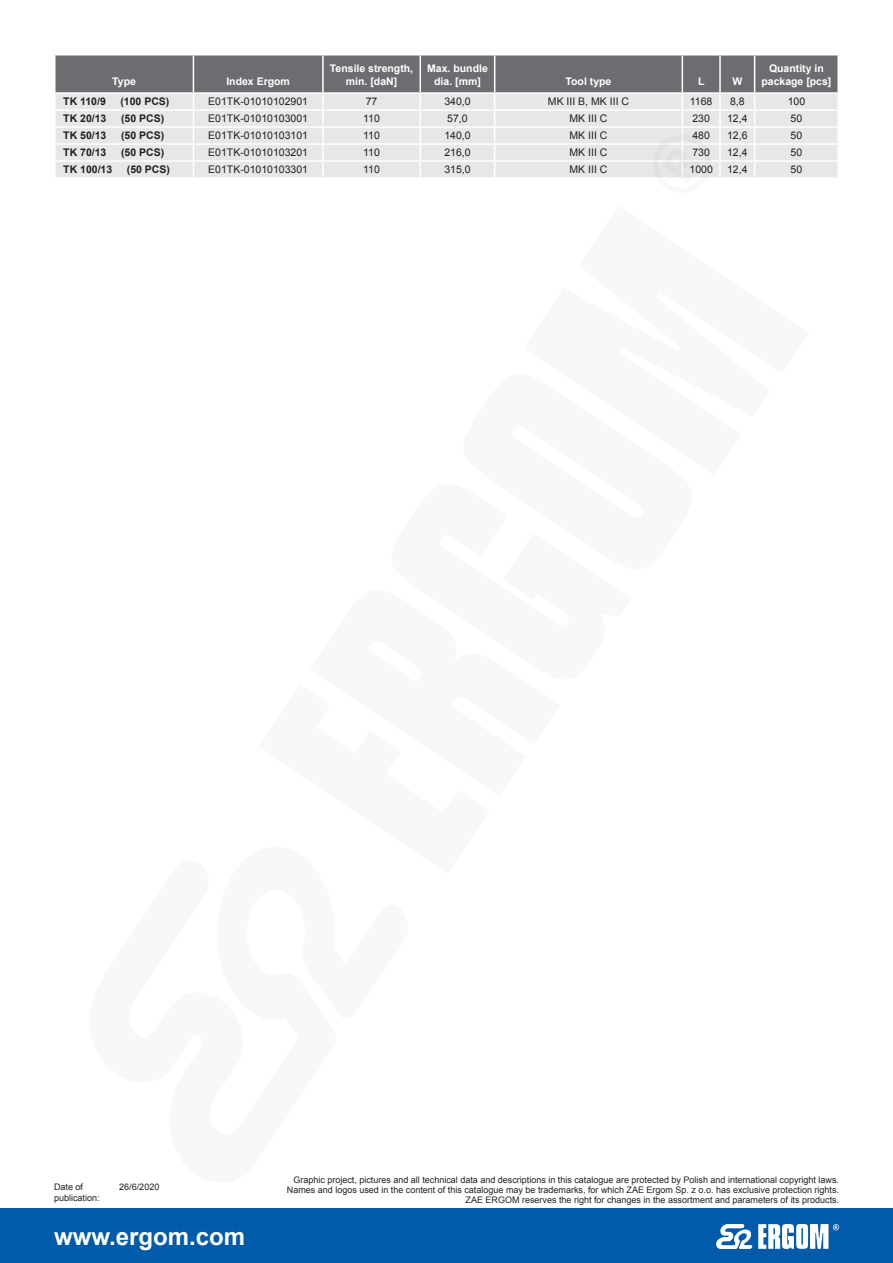
<style>
.page{position:relative;width:893px;height:1263px;background:#fff}
.page>*{position:absolute;margin:0;border:0;box-sizing:border-box;transform-origin:0 0}
.t1{font:700 24px "Arial";color:#fff}
.tabela-body{font:10.5px "Arial";color:#231f20}
.tabela-naglowek{font:700 10.5px/12.6px "Arial";color:#fff;text-align:center}
.tabela-body-bold{font:700 10.5px "Arial";color:#231f20}
.t2{font:9px/9.8px "Arial";color:#231f20;text-align:right}
</style>
<div class="page">
<div style="left:0;top:1209px;width:893px;height:54px;background:#015aaa"></div>
<svg style="left:716px;top:1224px;width:123px;height:25px"></svg>
<svg style="left:55px;top:55px;width:783px;height:122px;background:#c3c4c6"></svg>
<p class="tabela-naglowek" style="left:112px;top:75px;width:25px">Type</p>
<p class="tabela-naglowek" style="left:226px;top:75px;width:65px">Index Ergom</p>
<p class="tabela-naglowek" style="left:330px;top:62px;width:85px">Tensile strength, min. [daN]</p>
<p class="tabela-naglowek" style="left:427px;top:62px;width:62px">Max. bundle dia. [mm]</p>
<p class="tabela-naglowek" style="left:566px;top:75px;width:47px">Tool type</p>
<p class="tabela-naglowek" style="left:698px;top:75px;width:8px">L</p>
<p class="tabela-naglowek" style="left:732px;top:75px;width:11px">W</p>
<p class="tabela-naglowek" style="left:761px;top:62px;width:72px">Quantity in package [pcs]</p>
<p class="tabela-body-bold" style="left:63px;top:95px;width:44px">TK 110/9</p>
<p class="tabela-body-bold" style="left:120px;top:95px;width:51px">(100 PCS)</p>
<p class="tabela-body" style="left:208px;top:95px;width:101px">E01TK-01010102901</p>
<p class="tabela-body" style="left:366px;top:95px;width:13px">77</p>
<p class="tabela-body" style="left:444px;top:95px;width:28px">340,0</p>
<p class="tabela-body" style="left:548px;top:95px;width:83px">MK III B, MK III C</p>
<p class="tabela-body" style="left:690px;top:95px;width:24px">1168</p>
<p class="tabela-body" style="left:730px;top:95px;width:16px">8,8</p>
<p class="tabela-body" style="left:788px;top:95px;width:19px">100</p>
<p class="tabela-body-bold" style="left:63px;top:112px;width:45px">TK 20/13</p>
<p class="tabela-body-bold" style="left:121px;top:112px;width:45px">(50 PCS)</p>
<p class="tabela-body" style="left:208px;top:112px;width:101px">E01TK-01010103001</p>
<p class="tabela-body" style="left:363px;top:112px;width:18px">110</p>
<p class="tabela-body" style="left:447px;top:112px;width:22px">57,0</p>
<p class="tabela-body" style="left:570px;top:112px;width:39px">MK III C</p>
<p class="tabela-body" style="left:692px;top:112px;width:19px">230</p>
<p class="tabela-body" style="left:727px;top:112px;width:22px">12,4</p>
<p class="tabela-body" style="left:791px;top:112px;width:13px">50</p>
<p class="tabela-body-bold" style="left:63px;top:129px;width:45px">TK 50/13</p>
<p class="tabela-body-bold" style="left:121px;top:129px;width:45px">(50 PCS)</p>
<p class="tabela-body" style="left:208px;top:129px;width:101px">E01TK-01010103101</p>
<p class="tabela-body" style="left:363px;top:129px;width:18px">110</p>
<p class="tabela-body" style="left:444px;top:129px;width:28px">140,0</p>
<p class="tabela-body" style="left:570px;top:129px;width:39px">MK III C</p>
<p class="tabela-body" style="left:692px;top:129px;width:19px">480</p>
<p class="tabela-body" style="left:727px;top:129px;width:22px">12,6</p>
<p class="tabela-body" style="left:791px;top:129px;width:13px">50</p>
<p class="tabela-body-bold" style="left:63px;top:146px;width:45px">TK 70/13</p>
<p class="tabela-body-bold" style="left:121px;top:146px;width:45px">(50 PCS)</p>
<p class="tabela-body" style="left:208px;top:146px;width:101px">E01TK-01010103201</p>
<p class="tabela-body" style="left:363px;top:146px;width:18px">110</p>
<p class="tabela-body" style="left:444px;top:146px;width:28px">216,0</p>
<p class="tabela-body" style="left:570px;top:146px;width:39px">MK III C</p>
<p class="tabela-body" style="left:692px;top:146px;width:19px">730</p>
<p class="tabela-body" style="left:727px;top:146px;width:22px">12,4</p>
<p class="tabela-body" style="left:791px;top:146px;width:13px">50</p>
<p class="tabela-body-bold" style="left:63px;top:163px;width:51px">TK 100/13</p>
<p class="tabela-body-bold" style="left:127px;top:163px;width:45px">(50 PCS)</p>
<p class="tabela-body" style="left:208px;top:163px;width:101px">E01TK-01010103301</p>
<p class="tabela-body" style="left:363px;top:163px;width:18px">110</p>
<p class="tabela-body" style="left:444px;top:163px;width:28px">315,0</p>
<p class="tabela-body" style="left:570px;top:163px;width:39px">MK III C</p>
<p class="tabela-body" style="left:689px;top:163px;width:25px">1000</p>
<p class="tabela-body" style="left:727px;top:163px;width:22px">12,4</p>
<p class="tabela-body" style="left:791px;top:163px;width:13px">50</p>
<p class="t2" style="left:54px;top:1182px;width:31px">Date of</p>
<p class="t2" style="left:119px;top:1182px;width:42px">26/6/2020</p>
<p class="t2" style="left:54px;top:1193px;width:47px">publication:</p>
<h1 class="t1" style="left:54px;top:1220px;width:193px">www.ergom.com</h1>
<p class="t2" style="left:287px;top:1175px;width:554px">Graphic project, pictures and all technical data and descriptions in this catalogue are protected by Polish and international copyright laws.<br>Names and logos used in the content of this catalogue may be trademarks, for which ZAE Ergom Sp. z o.o. has exclusive protection rights.<br>ZAE ERGOM reserves the right for changes in the assortment and parameters of its products.</p>
</div>
